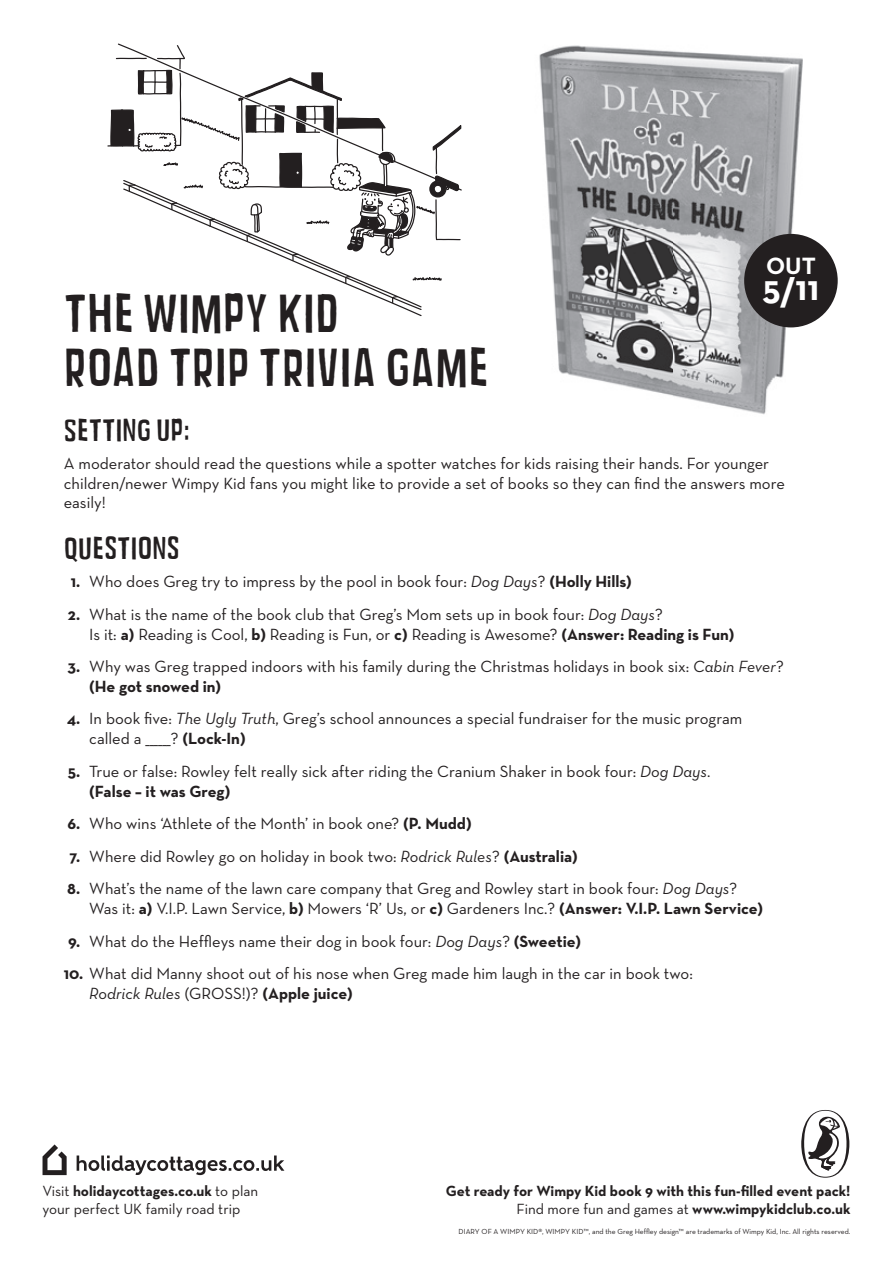
<style>
.page{position:relative;width:893px;height:1263px;background:#fff}
.page>*{position:absolute;margin:0;border:0;box-sizing:border-box;transform-origin:0 0}
.t1{font:46.8px/54.8px "Mixed Breed";color:#231f20}
.t2{font:700 36px "Neutra Text";color:#fff}
.t3{font:27px "Mixed Breed";color:#231f20}
.t4{font:700 24px "Neutra Text";color:#fff}
.t5{font:16.5px/19.8px "Neutra Text";color:#231f20}
.t6{font:700 15px/18px "Neutra Text";color:#231f20;text-align:right}
.t7{font:15px/18px "Neutra Text";color:#231f20}
.t8{font:7.5px "Neutra Text";color:#231f20}
.s1{font-weight:700}
.s2{font-style:italic}
.s3{font-weight:400}
</style>
<div class="page">
<img style="left:539px;top:45px;width:289px;height:370px">
<svg style="left:107px;top:43px;width:355px;height:273px"></svg>
<div style="left:744px;top:234px;width:94px;height:93px;background:#231f20;border-radius:50%"></div>
<svg style="left:801px;top:1110px;width:48px;height:68px"></svg>
<svg style="left:77px;top:1155px;width:207px;height:20px"></svg>
<svg style="left:43px;top:1144px;width:24px;height:31px"></svg>
<h3 class="t4" style="left:766px;top:251px;width:51px">OUT</h3>
<h2 class="t2" style="left:763px;top:265px;width:58px">5/11</h2>
<h1 class="t1" style="left:64px;top:286px;width:426px">THE WIMPY KID<br>ROAD TRIP TRIVIA GAME</h1>
<h3 class="t3" style="left:64px;top:410px;width:128px">SETTING UP:</h3>
<p class="t5" style="left:64px;top:453px;width:723px">A moderator should read the questions while a spotter watches for kids raising their hands. For younger children/newer Wimpy Kid fans you might like to provide a set of books so they can find the answers more easily!</p>
<h3 class="t3" style="left:64px;top:528px;width:118px">QUESTIONS</h3>
<p class="t5" style="left:71px;top:571px;width:563px"><span class="s1">1.</span> Who does Greg try to impress by the pool in book four: <span class="s2">Dog Days</span>? <span class="s1">(Holly Hills)</span></p>
<p class="t5" style="left:89px;top:604px;width:647px;text-indent:-21px"><span class="s1">2.</span> What is the name of the book club that Greg’s Mom sets up in book four: <span class="s2">Dog Days</span>?<br>Is it: <span class="s1">a)</span> Reading is Cool, <span class="s1">b)</span> Reading is Fun, or <span class="s1">c)</span> Reading is Awesome? <span class="s1">(Answer: Reading is Fun)</span></p>
<p class="t5" style="left:89px;top:656px;width:696px;text-indent:-22px"><span class="s1">3.</span> Why was Greg trapped indoors with his family during the Christmas holidays in book six: <span class="s2">Cabin Fever</span>? <span class="s1">(He got snowed in)</span></p>
<p class="t5" style="left:89px;top:709px;width:654px;text-indent:-22px"><span class="s1">4.</span> In book five: <span class="s2">The Ugly Truth</span>, Greg’s school announces a special fundraiser for the music program called a ______? <span class="s1">(Lock-In)</span></p>
<p class="t5" style="left:89px;top:761px;width:623px;text-indent:-21px"><span class="s1">5.</span> True or false: Rowley felt really sick after riding the Cranium Shaker in book four: <span class="s2">Dog Days</span>. <span class="s1">(False – it was Greg)</span></p>
<p class="t5" style="left:67px;top:813px;width:406px"><span class="s1">6.</span> Who wins ‘Athlete of the Month’ in book one? <span class="s1">(P. Mudd)</span></p>
<p class="t5" style="left:70px;top:846px;width:510px"><span class="s1">7.</span> Where did Rowley go on holiday in book two: <span class="s2">Rodrick Rules</span>? <span class="s1">(Australia)</span></p>
<p class="t5" style="left:89px;top:878px;width:675px;text-indent:-22px"><span class="s1">8.</span> What’s the name of the lawn care company that Greg and Rowley start in book four: <span class="s2">Dog Days</span>?<br>Was it: <span class="s1">a)</span> V.I.P. Lawn Service, <span class="s1">b)</span> Mowers ‘R’ Us, or <span class="s1">c)</span> Gardeners Inc.? <span class="s1">(Answer: V.I.P. Lawn Service)</span></p>
<p class="t5" style="left:68px;top:931px;width:515px"><span class="s1">9.</span> What do the Heffleys name their dog in book four: <span class="s2">Dog Days</span>? <span class="s1">(Sweetie)</span></p>
<p class="t5" style="left:89px;top:963px;width:605px;text-indent:-26px"><span class="s1">10.</span> What did Manny shoot out of his nose when Greg made him laugh in the car in book two:<br><span class="s2">Rodrick Rules</span> (GROSS!)? <span class="s1">(Apple juice)</span></p>
<p class="t7" style="left:43px;top:1181px;width:217px">Visit <span class="s1">holidaycottages.co.uk</span> to plan your perfect UK family road trip</p>
<p class="t6" style="left:446px;top:1181px;width:406px">Get ready for Wimpy Kid book 9 with this fun-filled event pack!<br><span class="s3">Find more fun and games at</span> www.wimpykidclub.co.uk</p>
<p class="t8" style="left:459px;top:1226px;width:393px">DIARY OF A WIMPY KID®, WIMPY KID™, and the Greg Heffley design™ are trademarks of Wimpy Kid, Inc. All rights reserved.</p>
</div>
